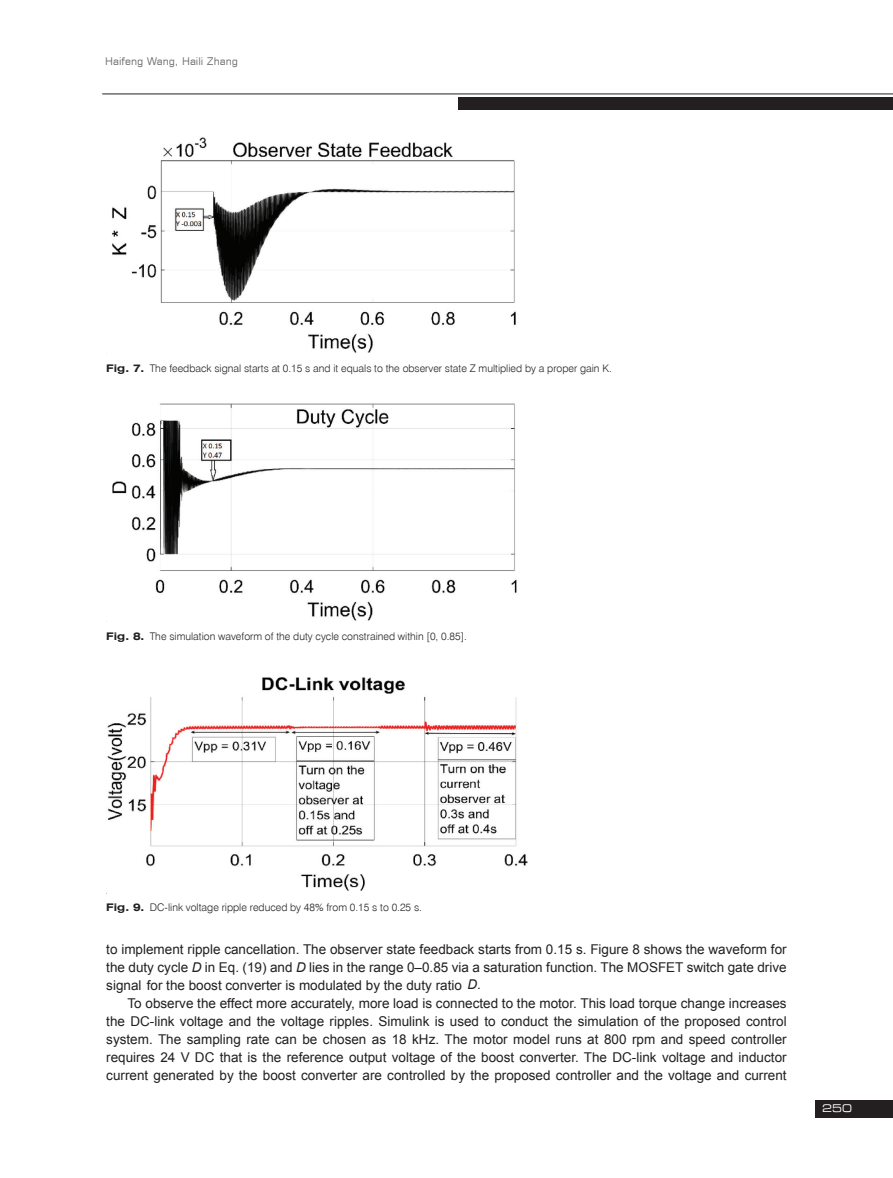
<style>
.page{position:relative;width:893px;height:1178px;background:#fff}
.page>*{position:absolute;margin:0;border:0;box-sizing:border-box;transform-origin:0 0}
.TEKST_2{font:13.5px/18px "Arial";color:#231f20;text-align:justify}
.Fig__1__text{font:10.5px "Swis 721 Lt EU";color:#231f20}
.t1{font:10.5px "Square 721 EU";color:#6c6d70}
.t2{font:10.5px "Square 721 Ex EU";color:#fff}
.s1{font-family:"Swis 721 Ex EU";font-weight:700}
.s2{font-style:italic}
</style>
<div class="page">
<div style="left:815px;top:1100px;width:78px;height:17px;background:#231f20"></div>
<hr style="left:102px;top:94px;width:791px;height:1px;background:#231f20">
<div style="left:458px;top:97px;width:435px;height:12px;background:#231f20"></div>
<img style="left:106px;top:137px;width:410px;height:217px">
<img style="left:106px;top:403px;width:411px;height:219px">
<img style="left:107px;top:677px;width:420px;height:214px">
<p class="t1" style="left:105px;top:54px;width:134px">Haifeng Wang, Haili Zhang</p>
<p class="Fig__1__text" style="left:106px;top:361px;width:507px"><span class="s1">Fig. 7.</span> The feedback signal starts at 0.15 s and it equals to the observer state Z multiplied by a proper gain K.</p>
<p class="Fig__1__text" style="left:106px;top:629px;width:362px"><span class="s1">Fig. 8.</span> The simulation waveform of the duty cycle constrained within [0, 0.85].</p>
<p class="Fig__1__text" style="left:106px;top:901px;width:317px"><span class="s1">Fig. 9.</span> DC-link voltage ripple reduced by 48% from 0.15 s to 0.25 s.</p>
<p class="TEKST_2" style="left:106px;top:940px;width:682px">to implement ripple cancellation. The observer state feedback starts from 0.15 s. Figure 8 shows the waveform for the duty cycle <span class="s2">D</span> in Eq. (19) and <span class="s2">D</span> lies in the range 0–0.85 via a saturation function. The MOSFET switch gate drive signal for the boost converter is modulated by the duty ratio <span class="s2">D.</span></p>
<p class="TEKST_2" style="left:106px;top:994px;width:682px;text-indent:21px">To observe the effect more accurately, more load is connected to the motor. This load torque change increases the DC-link voltage and the voltage ripples. Simulink is used to conduct the simulation of the proposed control system. The sampling rate can be chosen as 18 kHz. The motor model runs at 800 rpm and speed controller requires 24 V DC that is the reference output voltage of the boost converter. The DC-link voltage and inductor current generated by the boost converter are controlled by the proposed controller and the voltage and current</p>
<p class="t2" style="left:822px;top:1102px;width:31px">250</p>
</div>
